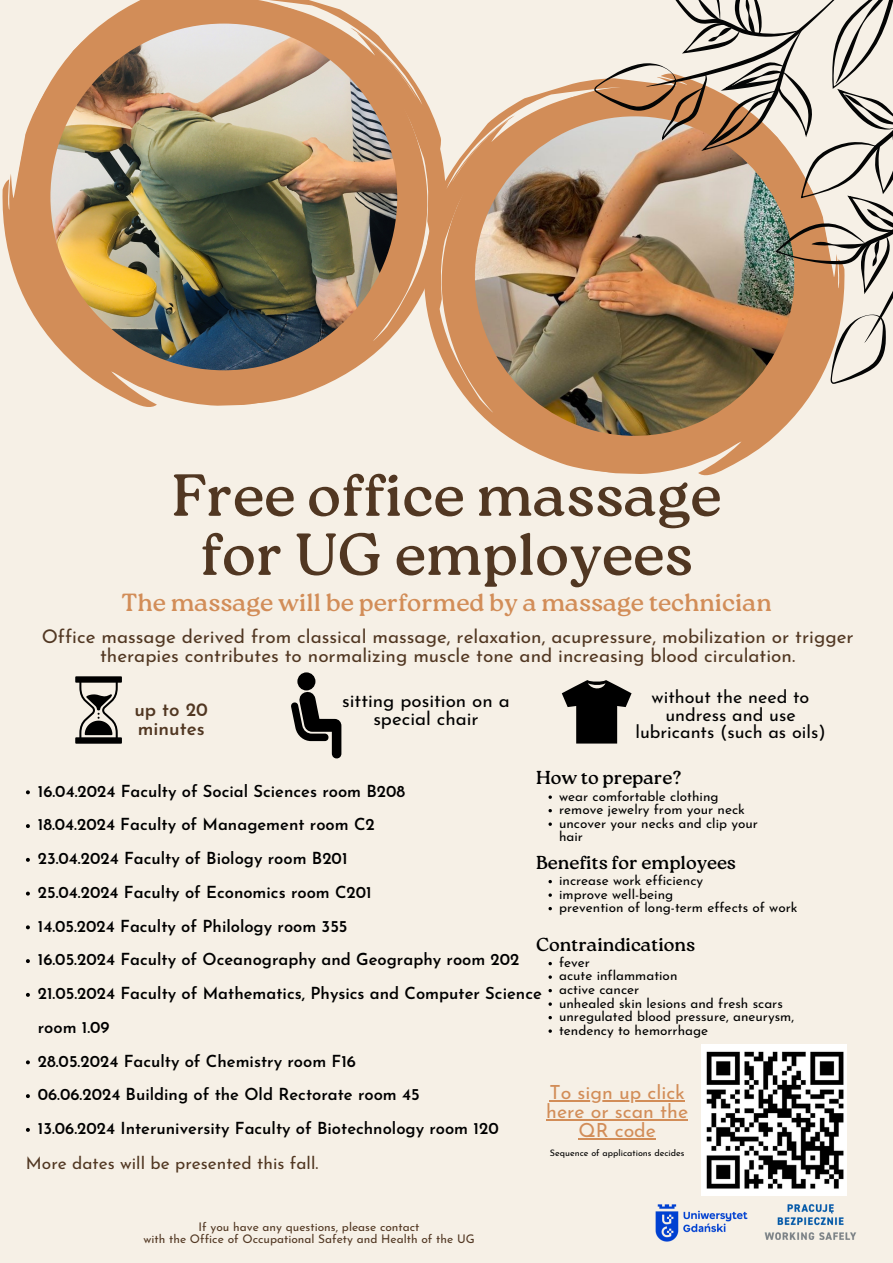
<style>
.page{position:relative;width:893px;height:1263px;background:#f6f0e6}
.page>*{position:absolute;margin:0;border:0;box-sizing:border-box;transform-origin:0 0}
.t1{font:59.25px/59.1px "Roca Two";color:#513722;text-align:center}
.t2{font:24.83px "Roca Two";color:#d28d58}
.t3{font:19.5px/19.1px "Josefin Sans";color:#d28d58;text-align:center}
.t4{font:18.9px/18.6px "Josefin Sans";color:#513722;text-align:center}
.t5{font:18.75px "Roca Two";color:#000}
.t6{font:18.75px/18.6px "Josefin Sans";color:#000;text-align:center}
.t7{font:600 18.75px/18.6px "Josefin Sans";color:#513722}
.t8{font:18px/17.4px "Josefin Sans";color:#000;text-align:center}
.t9{font:17.25px "Josefin Sans";color:#513722}
.t10{font:600 16.58px/33.8px "Josefin Sans";color:#000}
.t11{font:13.5px/13.5px "Josefin Sans";color:#000}
.t12{font:11.93px "Josefin Sans";color:#513722}
.t13{font:9px "Josefin Sans";color:#000}
</style>
<div class="page">
<svg style="left:447px;top:79px;width:362px;height:396px;fill:#d28d58"></svg>
<img style="left:475px;top:116px;width:319px;height:320px;border-radius:50%">
<svg style="left:2px;top:174px;width:152px;height:233px"></svg>
<svg style="left:17px;top:0;width:430px;height:406px;fill:#d28d58"></svg>
<img style="left:50px;top:24px;width:347px;height:346px;border-radius:50%">
<svg style="left:75px;top:676px;width:47px;height:68px"></svg>
<div style="left:297px;top:672px;width:18px;height:18px;background:#000;border-radius:50%"></div>
<svg style="left:291px;top:688px;width:50px;height:71px"></svg>
<svg style="left:562px;top:680px;width:69px;height:63px"></svg>
<img style="left:594px;top:0;width:299px;height:398px">
<img style="left:701px;top:1045px;width:146px;height:150px">
<img style="left:655px;top:1204px;width:93px;height:38px">
<img style="left:764px;top:1204px;width:92px;height:36px">
<hr style="left:549px;top:1100px;width:136px;height:2px;background:#d28d58">
<hr style="left:546px;top:1119px;width:142px;height:2px;background:#d28d58">
<hr style="left:578px;top:1138px;width:78px;height:2px;background:#d28d58">
<svg style="left:26px;top:790px;width:4px;height:4px"></svg>
<svg style="left:26px;top:824px;width:4px;height:4px"></svg>
<svg style="left:26px;top:858px;width:4px;height:4px"></svg>
<svg style="left:26px;top:892px;width:4px;height:3px"></svg>
<svg style="left:26px;top:925px;width:4px;height:4px"></svg>
<svg style="left:26px;top:959px;width:4px;height:4px"></svg>
<svg style="left:26px;top:993px;width:4px;height:4px"></svg>
<svg style="left:26px;top:1060px;width:4px;height:4px"></svg>
<svg style="left:26px;top:1094px;width:4px;height:4px"></svg>
<svg style="left:26px;top:1128px;width:4px;height:4px"></svg>
<svg style="left:548px;top:795px;width:4px;height:4px"></svg>
<svg style="left:548px;top:809px;width:4px;height:3px"></svg>
<svg style="left:548px;top:822px;width:4px;height:4px"></svg>
<svg style="left:548px;top:880px;width:4px;height:3px"></svg>
<svg style="left:548px;top:893px;width:4px;height:4px"></svg>
<svg style="left:548px;top:907px;width:4px;height:3px"></svg>
<svg style="left:548px;top:962px;width:4px;height:3px"></svg>
<svg style="left:548px;top:975px;width:4px;height:4px"></svg>
<svg style="left:548px;top:989px;width:4px;height:3px"></svg>
<svg style="left:548px;top:1002px;width:4px;height:4px"></svg>
<svg style="left:548px;top:1016px;width:4px;height:3px"></svg>
<svg style="left:548px;top:1029px;width:4px;height:4px"></svg>
<p class="t1" style="left:172px;top:466px;width:551px">Free office massage for UG employees</p>
<h2 class="t2" style="left:121px;top:588px;width:652px">The massage will be performed by a massage technician</h2>
<h1 class="t4" style="left:42px;top:629px;width:813px">Office massage derived from classical massage, relaxation, acupressure, mobilization or trigger therapies contributes to normalizing muscle tone and increasing blood circulation.</h1>
<h4 class="t7" style="left:134px;top:702px;width:75px">up to 20 minutes</h4>
<h4 class="t6" style="left:342px;top:693px;width:169px">sitting position on a special chair</h4>
<p class="t8" style="left:635px;top:690px;width:192px">without the need to undress and use lubricants (such as oils)</p>
<p class="t5" style="left:536px;top:767px;width:147px">How to prepare?</p>
<p class="t11" style="left:559px;top:790px;width:161px">wear comfortable clothing</p>
<p class="t11" style="left:559px;top:804px;width:187px">remove jewelry from your neck</p>
<p class="t11" style="left:559px;top:817px;width:200px">uncover your necks and clip your hair</p>
<h4 class="t5" style="left:536px;top:851px;width:201px">Benefits for employees</h4>
<p class="t11" style="left:559px;top:875px;width:146px">increase work efficiency</p>
<p class="t11" style="left:559px;top:888px;width:116px">improve well-being</p>
<p class="t11" style="left:559px;top:902px;width:240px">prevention of long-term effects of work</p>
<h4 class="t5" style="left:536px;top:933px;width:161px">Contraindications</h4>
<p class="t11" style="left:559px;top:957px;width:32px">fever</p>
<p class="t11" style="left:559px;top:970px;width:120px">acute inflammation</p>
<p class="t11" style="left:559px;top:984px;width:82px">active cancer</p>
<p class="t11" style="left:559px;top:997px;width:225px">unhealed skin lesions and fresh scars</p>
<p class="t11" style="left:559px;top:1011px;width:236px">unregulated blood pressure, aneurysm,</p>
<p class="t11" style="left:559px;top:1024px;width:151px">tendency to hemorrhage</p>
<h4 class="t10" style="left:38px;top:775px;width:369px">16.04.2024 Faculty of Social Sciences room B208</h4>
<p class="t10" style="left:38px;top:809px;width:338px">18.04.2024 Faculty of Management room C2</p>
<p class="t10" style="left:38px;top:843px;width:311px">23.04.2024 Faculty of Biology room B201</p>
<p class="t10" style="left:38px;top:877px;width:335px">25.04.2024 Faculty of Economics room C201</p>
<p class="t10" style="left:38px;top:910px;width:311px">14.05.2024 Faculty of Philology room 355</p>
<p class="t10" style="left:38px;top:944px;width:483px">16.05.2024 Faculty of Oceanography and Geography room 202</p>
<p class="t10" style="left:38px;top:978px;width:505px">21.05.2024 Faculty of Mathematics, Physics and Computer Science room 1.09</p>
<p class="t10" style="left:38px;top:1045px;width:320px">28.05.2024 Faculty of Chemistry room F16</p>
<p class="t10" style="left:38px;top:1079px;width:383px">06.06.2024 Building of the Old Rectorate room 45</p>
<p class="t10" style="left:38px;top:1113px;width:462px">13.06.2024 Interuniversity Faculty of Biotechnology room 120</p>
<p class="t3" style="left:546px;top:1084px;width:143px">To sign up click here or scan the<br>QR code</p>
<h4 class="t9" style="left:26px;top:1156px;width:294px">More dates will be presented this fall.</h4>
<p class="t12" style="left:199px;top:1222px;width:222px">If you have any questions, please contact</p>
<h3 class="t12" style="left:143px;top:1234px;width:333px">with the Office of Occupational Safety and Health of the UG</h3>
<p class="t13" style="left:550px;top:1149px;width:136px">Sequence of applications decides</p>
</div>
